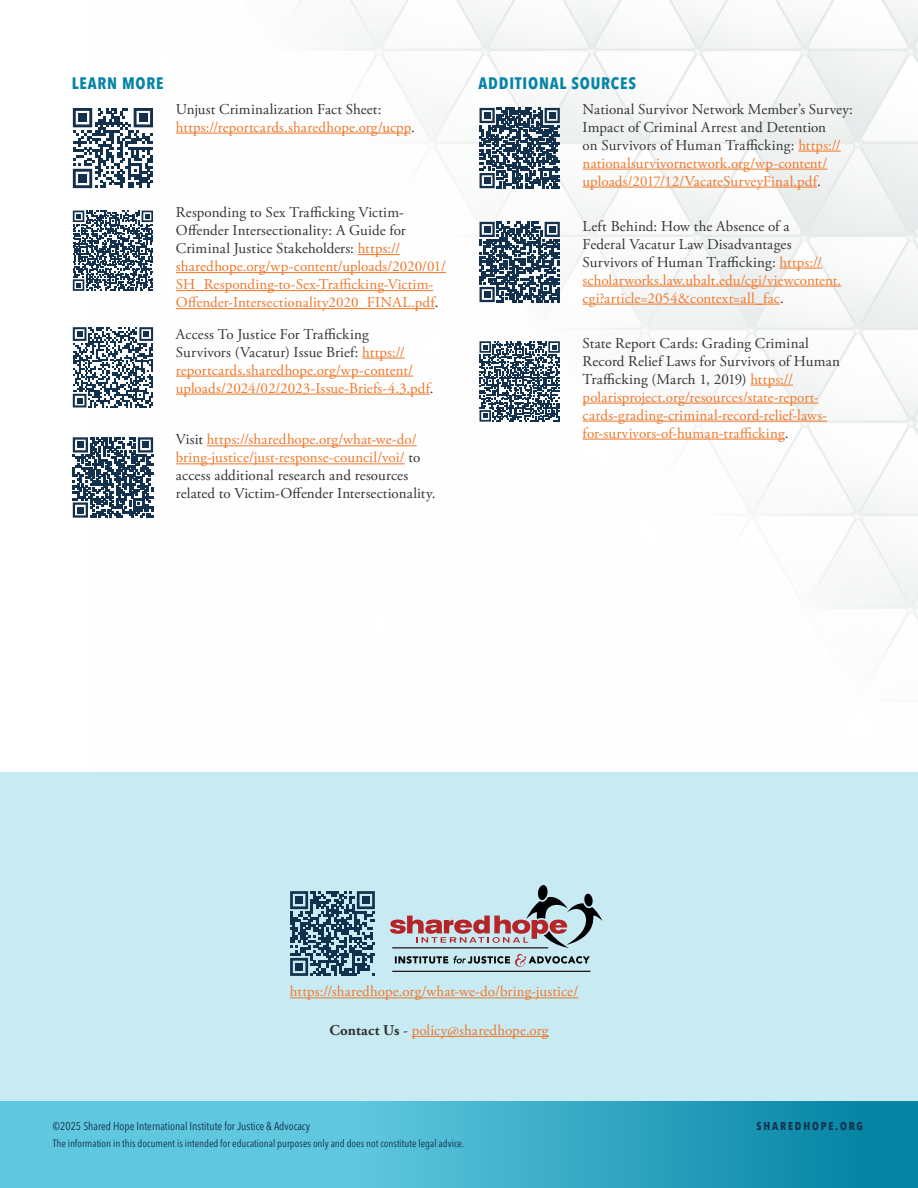
<style>
.page{position:relative;width:918px;height:1188px;background:#fff}
.page>*{position:absolute;margin:0;border:0;box-sizing:border-box;transform-origin:0 0}
.t1{font:700 condensed 16.5px "Avenir Next LT Pro";letter-spacing:.05em;color:#0584a4}
.t2{font:15px/18px "Adobe Garamond Pro";letter-spacing:.01em;color:#f0772a}
.t3{font:15px/18px "Adobe Garamond Pro";letter-spacing:.01em;color:#333}
.t4{font:condensed 11.25px "Avenir Next LT Pro";color:#13304c}
.t5{font:700 condensed 11.25px "Avenir Next LT Pro";letter-spacing:.16em;color:#13304c}
.t6{font:condensed 10.5px "Avenir Next LT Pro";color:#13304c}
.s1{color:#333}
.s2{color:#f0772a}
.s3{font-weight:700;color:#333}
</style>
<div class="page">
<img style="left:91px;top:0;width:827px;height:661px">
<div style="left:0;top:772px;width:918px;height:416px;background:#c8eaf3"></div>
<hr style="left:290px;top:997px;width:288px;height:1px;background:#f0772a">
<svg style="left:290px;top:891px;width:85px;height:85px"></svg>
<div style="left:295px;top:896px;width:8px;height:8px;background:#13304c"></div>
<div style="left:362px;top:896px;width:8px;height:8px;background:#13304c"></div>
<div style="left:295px;top:963px;width:8px;height:8px;background:#13304c"></div>
<svg style="left:390px;top:885px;width:213px;height:63px"></svg>
<svg style="left:395px;top:954px;width:195px;height:13px"></svg>
<hr style="left:392px;top:947px;width:156px;height:1px;background:#241f21">
<hr style="left:392px;top:971px;width:199px;height:1px;background:#241f21">
<hr style="left:412px;top:1036px;width:137px;height:1px;background:#f0772a">
<svg style="left:0;top:1102px;width:918px;height:86px;background:#41b0ca"></svg>
<hr style="left:176px;top:133px;width:235px;height:1px;background:#f0772a">
<hr style="left:358px;top:254px;width:42px;height:1px;background:#f0772a">
<hr style="left:176px;top:272px;width:270px;height:1px;background:#f0772a">
<hr style="left:176px;top:290px;width:257px;height:1px;background:#f0772a">
<hr style="left:176px;top:308px;width:259px;height:1px;background:#f0772a">
<hr style="left:362px;top:358px;width:43px;height:1px;background:#f0772a">
<hr style="left:176px;top:376px;width:237px;height:1px;background:#f0772a">
<hr style="left:176px;top:394px;width:254px;height:1px;background:#f0772a">
<hr style="left:207px;top:445px;width:210px;height:1px;background:#f0772a">
<hr style="left:176px;top:463px;width:229px;height:1px;background:#f0772a">
<svg style="left:73px;top:108px;width:80px;height:80px"></svg>
<div style="left:78px;top:114px;width:9px;height:8px;background:#13304c"></div>
<div style="left:139px;top:114px;width:8px;height:8px;background:#13304c"></div>
<div style="left:78px;top:174px;width:9px;height:9px;background:#13304c"></div>
<svg style="left:73px;top:211px;width:80px;height:80px"></svg>
<svg style="left:73px;top:327px;width:80px;height:80px"></svg>
<svg style="left:73px;top:437px;width:80px;height:81px"></svg>
<div style="left:77px;top:442px;width:7px;height:6px;background:#13304c"></div>
<div style="left:142px;top:442px;width:7px;height:6px;background:#13304c"></div>
<div style="left:77px;top:507px;width:7px;height:6px;background:#13304c"></div>
<hr style="left:798px;top:151px;width:43px;height:1px;background:#f0772a">
<hr style="left:583px;top:169px;width:244px;height:1px;background:#f0772a">
<hr style="left:583px;top:187px;width:234px;height:1px;background:#f0772a">
<hr style="left:780px;top:268px;width:42px;height:1px;background:#f0772a">
<hr style="left:583px;top:286px;width:258px;height:1px;background:#f0772a">
<hr style="left:583px;top:304px;width:197px;height:1px;background:#f0772a">
<hr style="left:750px;top:385px;width:43px;height:1px;background:#f0772a">
<hr style="left:583px;top:403px;width:236px;height:1px;background:#f0772a">
<hr style="left:583px;top:421px;width:244px;height:1px;background:#f0772a">
<hr style="left:583px;top:439px;width:202px;height:1px;background:#f0772a">
<svg style="left:480px;top:108px;width:80px;height:80px"></svg>
<div style="left:484px;top:112px;width:6px;height:7px;background:#13304c"></div>
<div style="left:549px;top:112px;width:6px;height:7px;background:#13304c"></div>
<div style="left:484px;top:177px;width:6px;height:7px;background:#13304c"></div>
<svg style="left:480px;top:222px;width:80px;height:80px"></svg>
<div style="left:484px;top:226px;width:6px;height:7px;background:#13304c"></div>
<div style="left:549px;top:226px;width:6px;height:7px;background:#13304c"></div>
<div style="left:484px;top:291px;width:6px;height:7px;background:#13304c"></div>
<svg style="left:480px;top:341px;width:80px;height:81px"></svg>
<p class="t1" style="left:72px;top:73px;width:93px">LEARN MORE</p>
<p class="t2" style="left:176px;top:100px;width:240px"><span class="s1">Unjust Criminalization Fact Sheet: </span>https://reportcards.sharedhope.org/ucpp<span class="s1">.</span></p>
<p class="t2" style="left:176px;top:204px;width:272px"><span class="s1">Responding to Sex Trafficking Victim-Offender Intersectionality: A Guide for Criminal Justice Stakeholders:</span> https:// sharedhope.org/wp-content/uploads/2020/01/ SH_Responding-to-Sex-Trafficking-Victim-Offender-Intersectionality2020_FINAL.pdf<span class="s1">.</span></p>
<p class="t2" style="left:176px;top:325px;width:259px"><span class="s1">Access To Justice For Trafficking<br>Survivors (Vacatur) Issue Brief:</span> https:// reportcards.sharedhope.org/wp-content/ uploads/2024/02/2023-Issue-Briefs-4.3.pdf<span class="s1">.</span></p>
<p class="t3" style="left:176px;top:431px;width:261px">Visit <span class="s2">https://sharedhope.org/what-we-do/ bring-justice/just-response-council/voi/</span> to access additional research and resources related to Victim-Offender Intersectionality.</p>
<p class="t1" style="left:478px;top:73px;width:159px">ADDITIONAL SOURCES</p>
<p class="t3" style="left:583px;top:100px;width:272px">National Survivor Network Member’s Survey:<br>Impact of Criminal Arrest and Detention<br>on Survivors of Human Trafficking: <span class="s2">https:// nationalsurvivornetwork.org/wp-content/ uploads/2017/12/VacateSurveyFinal.pdf</span>.</p>
<p class="t3" style="left:583px;top:217px;width:260px">Left Behind: How the Absence of a<br>Federal Vacatur Law Disadvantages Survivors of Human Trafficking: <span class="s2">https:// scholarworks.law.ubalt.edu/cgi/viewcontent. cgi?article=2054&amp;context=all_fac</span>.</p>
<p class="t2" style="left:583px;top:334px;width:259px"><span class="s1">State Report Cards: Grading Criminal Record Relief Laws for Survivors of Human Trafficking (March 1, 2019)</span> https:// polarisproject.org/resources/state-report&shy;cards-grading-criminal-record-relief-laws&shy;for-survivors-of-human-trafficking<span class="s1">.</span></p>
<p class="t2" style="left:290px;top:983px;width:290px">https://sharedhope.org/what-we-do/bring-justice/</p>
<p class="t2" style="left:330px;top:1022px;width:220px"><span class="s3">Contact Us</span> <span class="s1">-</span> policy@sharedhope.org</p>
<p class="t4" style="left:53px;top:1120px;width:259px">©2025 Shared Hope International Institute for Justice &amp; Advocacy</p>
<p class="t5" style="left:757px;top:1120px;width:108px">SHAREDHOPE.ORG</p>
<p class="t6" style="left:53px;top:1137px;width:413px">The information in this document is intended for educational purposes only and does not constitute legal advice.</p>
</div>
